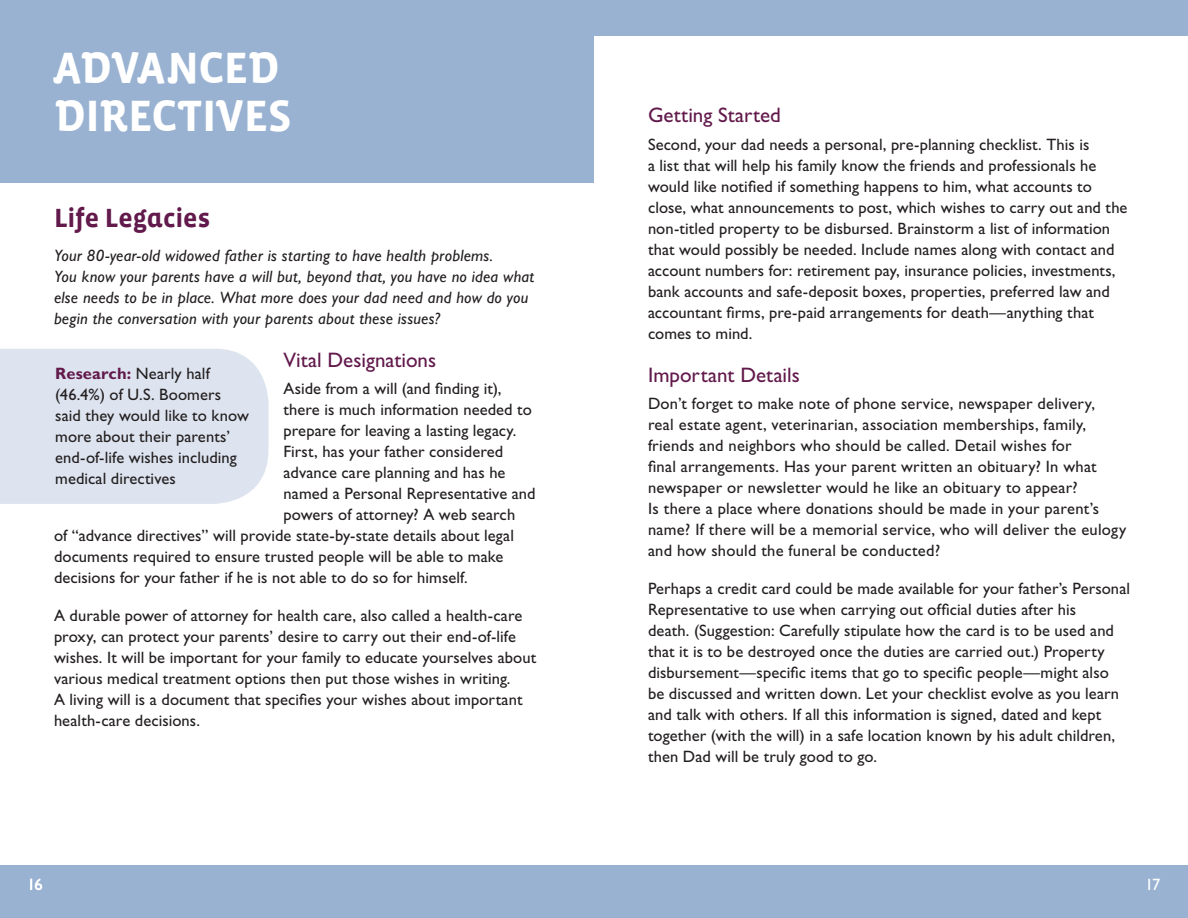
<style>
.page{position:relative;width:1188px;height:918px;background:#fff}
.page>*{position:absolute;margin:0;border:0;box-sizing:border-box;transform-origin:0 0}
.Heading{font:700 45px "Vista Sans Alt";letter-spacing:-.01em;color:#fff}
.Addendum_Heading{font:700 27px "Vista Sans Alt";letter-spacing:-.005em;color:#62194b}
.Addendum_Subhead{font:21px "Gill Sans Std";color:#62194b}
.Body{font:16.5px/21px "Gill Sans Std";letter-spacing:.005em;color:#231f20}
.Body-2{font:italic 16.5px/21px "Gill Sans Std";letter-spacing:.01em;color:#231f20}
.Call_Out_Paragraph{font:16.5px/21px "Gill Sans Std";letter-spacing:.005em;color:#231f20}
.Subbullets{font:16.5px "Gill Sans Std";color:#fff}
.s1{font-weight:700;color:#62194b}
</style>
<div class="page">
<div style="left:594px;top:0;width:594px;height:36px;background:#99b2d2"></div>
<div style="left:0;top:866px;width:1188px;height:52px;background:#99b2d2"></div>
<div style="left:0;top:0;width:594px;height:183px;background:#99b2d2"></div>
<div style="left:0;top:349px;width:268px;height:155px;background:#dde4ef"></div>
<p class="Heading" style="left:54px;top:45px;width:227px">ADVANCED</p>
<p class="Heading" style="left:54px;top:93px;width:239px">DIRECTIVES</p>
<p class="Addendum_Heading" style="left:54px;top:204px;width:158px">Life Legacies</p>
<p class="Body-2" style="left:54px;top:245px;width:482px">Your 80-year-old widowed father is starting to have health problems.<br>You know your parents have a will but, beyond that, you have no idea what else needs to be in place. What more does your dad need and how do you begin the conversation with your parents about these issues?</p>
<p class="Addendum_Subhead" style="left:284px;top:348px;width:154px">Vital Designations</p>
<p class="Body" style="left:284px;top:379px;width:219px">Aside from a will (and finding it),</p>
<p class="Body" style="left:284px;top:400px;width:250px">there is much information needed to</p>
<p class="Body" style="left:284px;top:421px;width:234px">prepare for leaving a lasting legacy.</p>
<p class="Body" style="left:284px;top:442px;width:221px">First, has your father considered</p>
<p class="Body" style="left:284px;top:463px;width:224px">advance care planning and has he</p>
<p class="Body" style="left:284px;top:484px;width:254px">named a Personal Representative and</p>
<p class="Body" style="left:284px;top:505px;width:233px">powers of attorney? A web search</p>
<p class="Body" style="left:54px;top:526px;width:461px">of “advance directives” will provide state-by-state details about legal</p>
<p class="Body" style="left:54px;top:547px;width:451px">documents required to ensure trusted people will be able to make</p>
<p class="Body" style="left:54px;top:568px;width:415px">decisions for your father if he is not able to do so for himself.</p>
<p class="Body" style="left:54px;top:605px;width:484px">A durable power of attorney for health care, also called a health-care proxy, can protect your parents’ desire to carry out their end-of-life wishes. It will be important for your family to educate yourselves about various medical treatment options then put those wishes in writing.<br>A living will is a document that specifies your wishes about important health-care decisions.</p>
<p class="Call_Out_Paragraph" style="left:55px;top:363px;width:195px"><span class="s1">Research:</span> Nearly half (46.4%) of U.S. Boomers said they would like to know more about their parents’ end-of-life wishes including medical directives</p>
<p class="Addendum_Subhead" style="left:648px;top:103px;width:134px">Getting Started</p>
<p class="Body" style="left:648px;top:134px;width:481px">Second, your dad needs a personal, pre-planning checklist. This is<br>a list that will help his family know the friends and professionals he would like notified if something happens to him, what accounts to close, what announcements to post, which wishes to carry out and the non-titled property to be disbursed. Brainstorm a list of information that would possibly be needed. Include names along with contact and account numbers for: retirement pay, insurance policies, investments, bank accounts and safe-deposit boxes, properties, preferred law and accountant firms, pre-paid arrangements for death—anything that comes to mind.</p>
<p class="Addendum_Subhead" style="left:648px;top:363px;width:153px">Important Details</p>
<p class="Body" style="left:648px;top:393px;width:480px">Don’t forget to make note of phone service, newspaper delivery,<br>real estate agent, veterinarian, association memberships, family, friends and neighbors who should be called. Detail wishes for<br>final arrangements. Has your parent written an obituary? In what newspaper or newsletter would he like an obituary to appear?<br>Is there a place where donations should be made in your parent’s name? If there will be a memorial service, who will deliver the eulogy and how should the funeral be conducted?</p>
<p class="Body" style="left:648px;top:578px;width:484px">Perhaps a credit card could be made available for your father’s Personal Representative to use when carrying out official duties after his<br>death. (Suggestion: Carefully stipulate how the card is to be used and that it is to be destroyed once the duties are carried out.) Property disbursement—specific items that go to specific people—might also<br>be discussed and written down. Let your checklist evolve as you learn and talk with others. If all this information is signed, dated and kept together (with the will) in a safe location known by his adult children, then Dad will be truly good to go.</p>
<p class="Subbullets" style="left:27px;top:874px;width:17px">16</p>
<p class="Subbullets" style="left:1145px;top:874px;width:17px">17</p>
</div>
